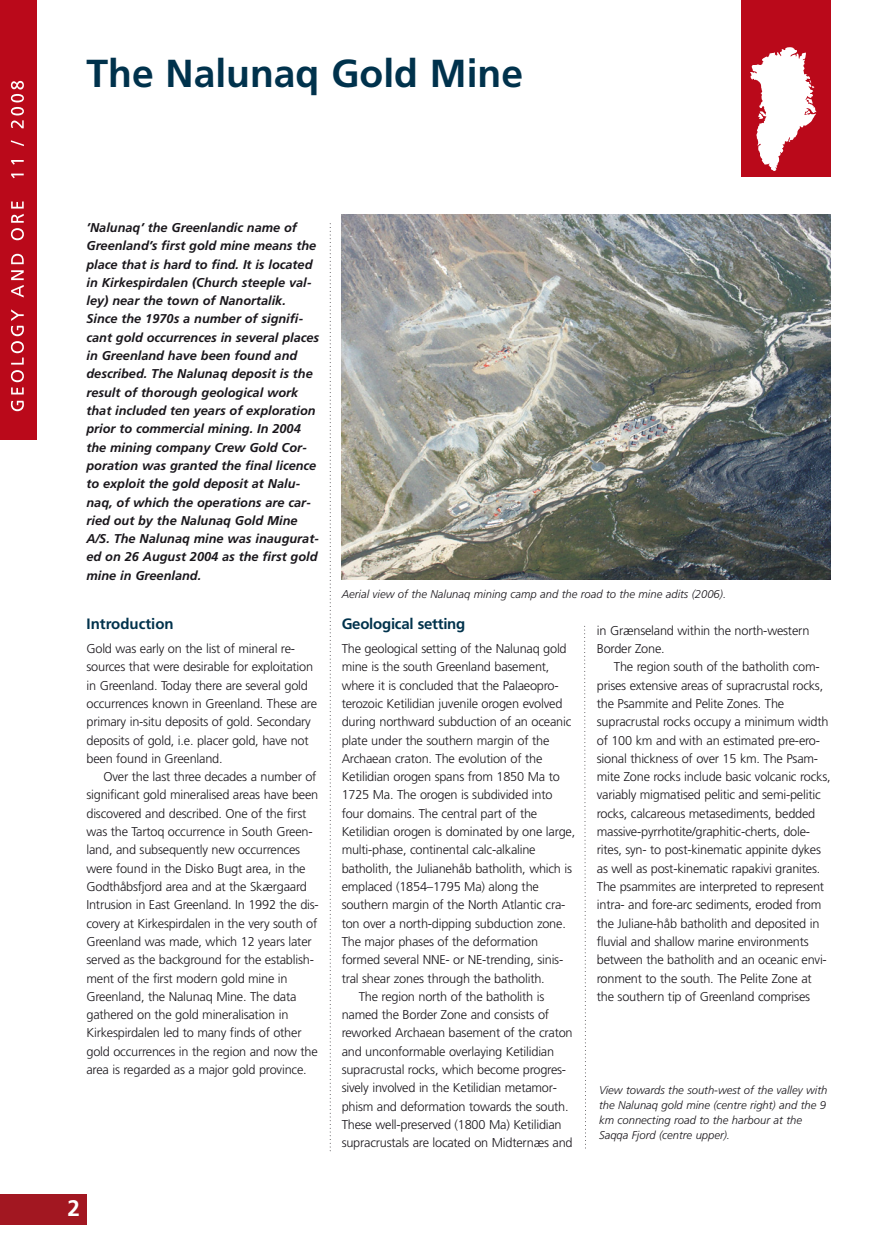
<style>
.page{position:relative;width:896px;height:1260px;background:#fff}
.page>*{position:absolute;margin:0;border:0;box-sizing:border-box;transform-origin:0 0}
.t1{font:700 39px "Frutiger";color:#00324c}
.t2{font:700 22.5px "Frutiger";color:#fff}
.t3{font:700 15px "Frutiger";letter-spacing:-.015em;color:#00324c}
.t4{font:300 12.75px/18.3px "Frutiger";letter-spacing:-.015em;color:#1a171c}
.t5{font:italic 700 12.75px/18.3px "Frutiger";color:#1a171c}
.t6{font:italic 300 11.25px/15px "Frutiger";color:#1a171c}
</style>
<div class="page">
<div style="left:0;top:1194px;width:86px;height:30px;background:#a21721"></div>
<svg style="left:584px;top:625px;width:2px;height:524px"></svg>
<div style="left:741px;top:0;width:89px;height:177px;background:#ba091a"></div>
<svg style="left:750px;top:47px;width:66px;height:124px"></svg>
<div style="left:0;top:0;width:36px;height:440px;background:#ba091a"></div>
<svg style="left:11px;top:401px;width:13px;height:10px"></svg>
<svg style="left:11px;top:370px;width:13px;height:24px"></svg>
<svg style="left:11px;top:309px;width:13px;height:55px"></svg>
<svg style="left:11px;top:270px;width:13px;height:27px"></svg>
<svg style="left:11px;top:254px;width:13px;height:10px"></svg>
<svg style="left:11px;top:214px;width:13px;height:26px"></svg>
<svg style="left:11px;top:201px;width:13px;height:7px"></svg>
<svg style="left:11px;top:174px;width:13px;height:4px"></svg>
<svg style="left:11px;top:160px;width:13px;height:5px"></svg>
<svg style="left:11px;top:140px;width:13px;height:6px"></svg>
<svg style="left:11px;top:81px;width:13px;height:47px"></svg>
<img style="left:342px;top:214px;width:488px;height:366px">
<svg style="left:330px;top:224px;width:1px;height:927px"></svg>
<h1 class="t1" style="left:86px;top:58px;width:438px">The Nalunaq Gold Mine</h1>
<p class="t5" style="left:86px;top:219px;width:234px">’Nalunaq’ the Greenlandic name of Greenland’s first gold mine means the place that is hard to find. It is located in Kirkespirdalen (Church steeple val&shy;ley) near the town of Nanortalik.<br>Since the 1970s a number of signifi&shy;cant gold occurrences in several places in Greenland have been found and described. The Nalunaq deposit is the result of thorough geological work that included ten years of exploration prior to commercial mining. In 2004 the mining company Crew Gold Cor - poration was granted the final licence to exploit the gold deposit at Nalu - naq, of which the operations are car&shy;ried out by the Nalunaq Gold Mine A/S. The Nalunaq mine was inaugurat&shy;ed on 26 August 2004 as the first gold mine in Greenland.</p>
<p class="t3" style="left:86px;top:617px;width:89px">Introduction</p>
<p class="t4" style="left:86px;top:640px;width:232px">Gold was early on the list of mineral re - sources that were desirable for exploitation in Greenland. Today there are several gold occurrences known in Greenland. These are primary in-situ deposits of gold. Secondary deposits of gold, i.e. placer gold, have not been found in Greenland.</p>
<p class="t4" style="left:86px;top:768px;width:234px;text-indent:17px">Over the last three decades a number of significant gold mineralised areas have been discovered and described. One of the first was the Tartoq occurrence in South Green&shy;land, and subsequently new occurrences were found in the Disko Bugt area, in the Godthåbsfjord area and at the Skærgaard Intrusion in East Greenland. In 1992 the dis&shy;covery at Kirkespirdalen in the very south of Greenland was made, which 12 years later served as the background for the establish&shy;ment of the first modern gold mine in Greenland, the Nalunaq Mine. The data gathered on the gold mineralisation in Kirkespirdalen led to many finds of other gold occurrences in the region and now the area is regarded as a major gold province.</p>
<h2 class="t2" style="left:68px;top:1198px;width:14px">2</h2>
<p class="t6" style="left:342px;top:588px;width:386px">Aerial view of the Nalunaq mining camp and the road to the mine adits (2006).</p>
<p class="t3" style="left:342px;top:617px;width:125px">Geological setting</p>
<p class="t4" style="left:342px;top:640px;width:227px">The geological setting of the Nalunaq gold</p>
<p class="t4" style="left:342px;top:658px;width:209px">mine is the south Greenland basement,</p>
<p class="t4" style="left:342px;top:677px;width:218px">where it is concluded that the Palaeopro-</p>
<p class="t4" style="left:342px;top:695px;width:222px">terozoic Ketilidian juvenile orogen evolved</p>
<p class="t4" style="left:342px;top:713px;width:231px">during northward subduction of an oceanic</p>
<p class="t4" style="left:342px;top:732px;width:209px">plate under the southern margin of the</p>
<p class="t4" style="left:342px;top:750px;width:202px">Archaean craton. The evolution of the</p>
<p class="t4" style="left:342px;top:768px;width:220px">Ketilidian orogen spans from 1850 Ma to</p>
<p class="t4" style="left:342px;top:787px;width:212px">1725 Ma. The orogen is subdivided into</p>
<p class="t4" style="left:342px;top:805px;width:197px">four domains. The central part of the</p>
<p class="t4" style="left:342px;top:823px;width:235px">Ketilidian orogen is dominated by one large,</p>
<p class="t4" style="left:342px;top:841px;width:195px">multi-phase, continental calc-alkaline</p>
<p class="t4" style="left:342px;top:860px;width:232px">batholith, the Julianehåb batholith, which is</p>
<p class="t4" style="left:342px;top:878px;width:199px">emplaced (1854–1795 Ma) along the</p>
<p class="t4" style="left:342px;top:896px;width:225px">southern margin of the North Atlantic cra-</p>
<p class="t4" style="left:342px;top:915px;width:226px">ton over a north-dipping subduction zone.</p>
<p class="t4" style="left:342px;top:933px;width:198px">The major phases of the deformation</p>
<p class="t4" style="left:342px;top:951px;width:223px">formed several NNE- or NE-trending, sinis-</p>
<p class="t4" style="left:342px;top:970px;width:205px">tral shear zones through the batholith.</p>
<p class="t4" style="left:359px;top:988px;width:187px">The region north of the batholith is</p>
<p class="t4" style="left:342px;top:1006px;width:209px">named the Border Zone and consists of</p>
<p class="t4" style="left:342px;top:1024px;width:232px">reworked Archaean basement of the craton</p>
<p class="t4" style="left:342px;top:1043px;width:214px">and unconformable overlaying Ketilidian</p>
<p class="t4" style="left:342px;top:1061px;width:226px">supracrustal rocks, which become progres-</p>
<p class="t4" style="left:342px;top:1079px;width:217px">sively involved in the Ketilidian metamor-</p>
<p class="t4" style="left:342px;top:1098px;width:228px">phism and deformation towards the south.</p>
<p class="t4" style="left:342px;top:1116px;width:222px">These well-preserved (1800 Ma) Ketilidian</p>
<p class="t4" style="left:342px;top:1134px;width:233px">supracrustals are located on Midternæs and</p>
<p class="t4" style="left:597px;top:622px;width:214px">in Grænseland within the north-western<br>Border Zone.</p>
<p class="t4" style="left:597px;top:658px;width:235px;text-indent:17px">The region south of the batholith com&shy;prises extensive areas of supracrustal rocks, the Psammite and Pelite Zones. The supracrustal rocks occupy a minimum width of 100 km and with an estimated pre-ero&shy;sional thickness of over 15 km. The Psam - mite Zone rocks include basic volcanic rocks, variably migmatised pelitic and semi-pelitic rocks, calcareous metasediments, bedded massive-pyrrhotite/graphitic-cherts, dole - rites, syn- to post-kinematic appinite dykes as well as post-kinematic rapakivi granites.<br>The psammites are interpreted to represent intra- and fore-arc sediments, eroded from the Juliane-håb batholith and deposited in fluvial and shallow marine environments between the batholith and an oceanic envi&shy;ronment to the south. The Pelite Zone at the southern tip of Greenland comprises</p>
<p class="t6" style="left:599px;top:1083px;width:230px">View towards the south-west of the valley with the Nalunaq gold mine (centre right) and the 9 km connecting road to the harbour at the Saqqa Fjord (centre upper).</p>
</div>
